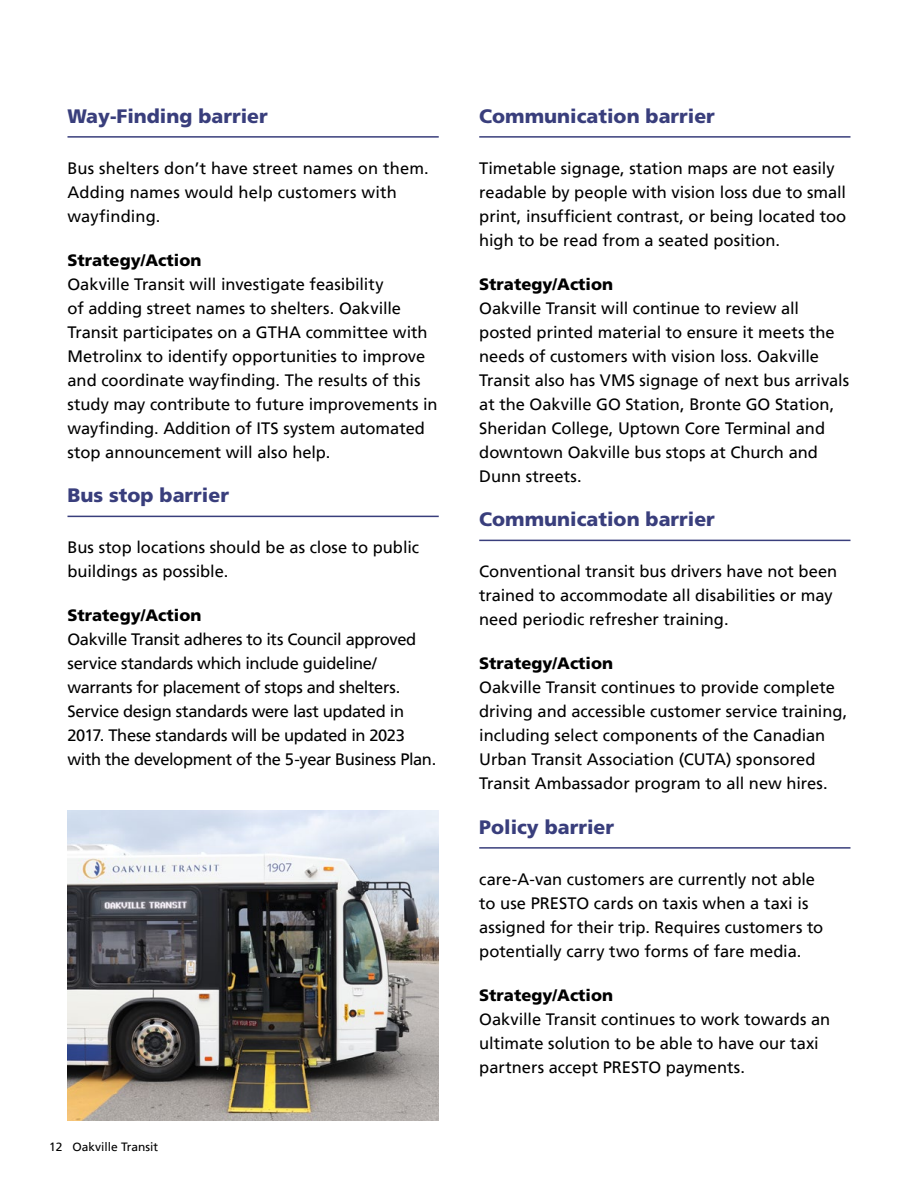
<style>
.page{position:relative;width:918px;height:1188px;background:#fff}
.page>*{position:absolute;margin:0;border:0;box-sizing:border-box;transform-origin:0 0}
.Subhead_Blue_-_no_sp{font:900 19.5px "Frutiger LT Std";color:#393e7c}
.Body{font:16.5px/24px "Frutiger";letter-spacing:-.005em;color:#000}
.Subhead_Black_-_H3{font:900 16.5px "Frutiger LT Std";color:#000}
.t1{font:12px "Frutiger";color:#000}
</style>
<div class="page">
<hr style="left:68px;top:136px;width:371px;height:2px;background:#393e7c">
<hr style="left:68px;top:516px;width:371px;height:1px;background:#393e7c">
<hr style="left:479px;top:136px;width:371px;height:2px;background:#393e7c">
<hr style="left:479px;top:540px;width:371px;height:1px;background:#393e7c">
<hr style="left:479px;top:847px;width:371px;height:2px;background:#393e7c">
<img style="left:68px;top:810px;width:371px;height:310px">
<p class="Subhead_Blue_-_no_sp" style="left:68px;top:104px;width:202px">Way-Finding barrier</p>
<p class="Body" style="left:68px;top:156px;width:363px">Bus shelters don’t have street names on them.<br>Adding names would help customers with wayfinding.</p>
<p class="Subhead_Black_-_H3" style="left:68px;top:250px;width:135px">Strategy/Action</p>
<p class="Body" style="left:68px;top:272px;width:372px">Oakville Transit will investigate feasibility<br>of adding street names to shelters. Oakville Transit participates on a GTHA committee with Metrolinx to identify opportunities to improve and coordinate wayfinding. The results of this study may contribute to future improvements in wayfinding. Addition of ITS system automated stop announcement will also help.</p>
<p class="Subhead_Blue_-_no_sp" style="left:68px;top:484px;width:163px">Bus stop barrier</p>
<p class="Body" style="left:68px;top:535px;width:353px">Bus stop locations should be as close to public buildings as possible.</p>
<p class="Subhead_Black_-_H3" style="left:68px;top:606px;width:135px">Strategy/Action</p>
<p class="Body" style="left:68px;top:628px;width:370px">Oakville Transit adheres to its Council approved service standards which include guideline/ warrants for placement of stops and shelters.<br>Service design standards were last updated in 2017. These standards will be updated in 2023 with the development of the 5-year Business Plan.</p>
<p class="t1" style="left:49px;top:1139px;width:111px">12 Oakville Transit</p>
<p class="Subhead_Blue_-_no_sp" style="left:479px;top:104px;width:237px">Communication barrier</p>
<p class="Body" style="left:479px;top:156px;width:369px">Timetable signage, station maps are not easily readable by people with vision loss due to small print, insufficient contrast, or being located too high to be read from a seated position.</p>
<p class="Subhead_Black_-_H3" style="left:479px;top:274px;width:135px">Strategy/Action</p>
<p class="Body" style="left:479px;top:296px;width:372px">Oakville Transit will continue to review all posted printed material to ensure it meets the needs of customers with vision loss. Oakville Transit also has VMS signage of next bus arrivals at the Oakville GO Station, Bronte GO Station, Sheridan College, Uptown Core Terminal and downtown Oakville bus stops at Church and Dunn streets.</p>
<p class="Subhead_Blue_-_no_sp" style="left:479px;top:508px;width:237px">Communication barrier</p>
<p class="Body" style="left:479px;top:559px;width:360px">Conventional transit bus drivers have not been trained to accommodate all disabilities or may need periodic refresher training.</p>
<p class="Subhead_Black_-_H3" style="left:479px;top:654px;width:135px">Strategy/Action</p>
<p class="Body" style="left:479px;top:676px;width:370px">Oakville Transit continues to provide complete driving and accessible customer service training, including select components of the Canadian Urban Transit Association (CUTA) sponsored Transit Ambassador program to all new hires.</p>
<p class="Subhead_Blue_-_no_sp" style="left:479px;top:815px;width:136px">Policy barrier</p>
<p class="Body" style="left:479px;top:867px;width:346px">care-A-van customers are currently not able to use PRESTO cards on taxis when a taxi is assigned for their trip. Requires customers to potentially carry two forms of fare media.</p>
<p class="Subhead_Black_-_H3" style="left:479px;top:985px;width:135px">Strategy/Action</p>
<p class="Body" style="left:479px;top:1007px;width:353px">Oakville Transit continues to work towards an ultimate solution to be able to have our taxi partners accept PRESTO payments.</p>
</div>
